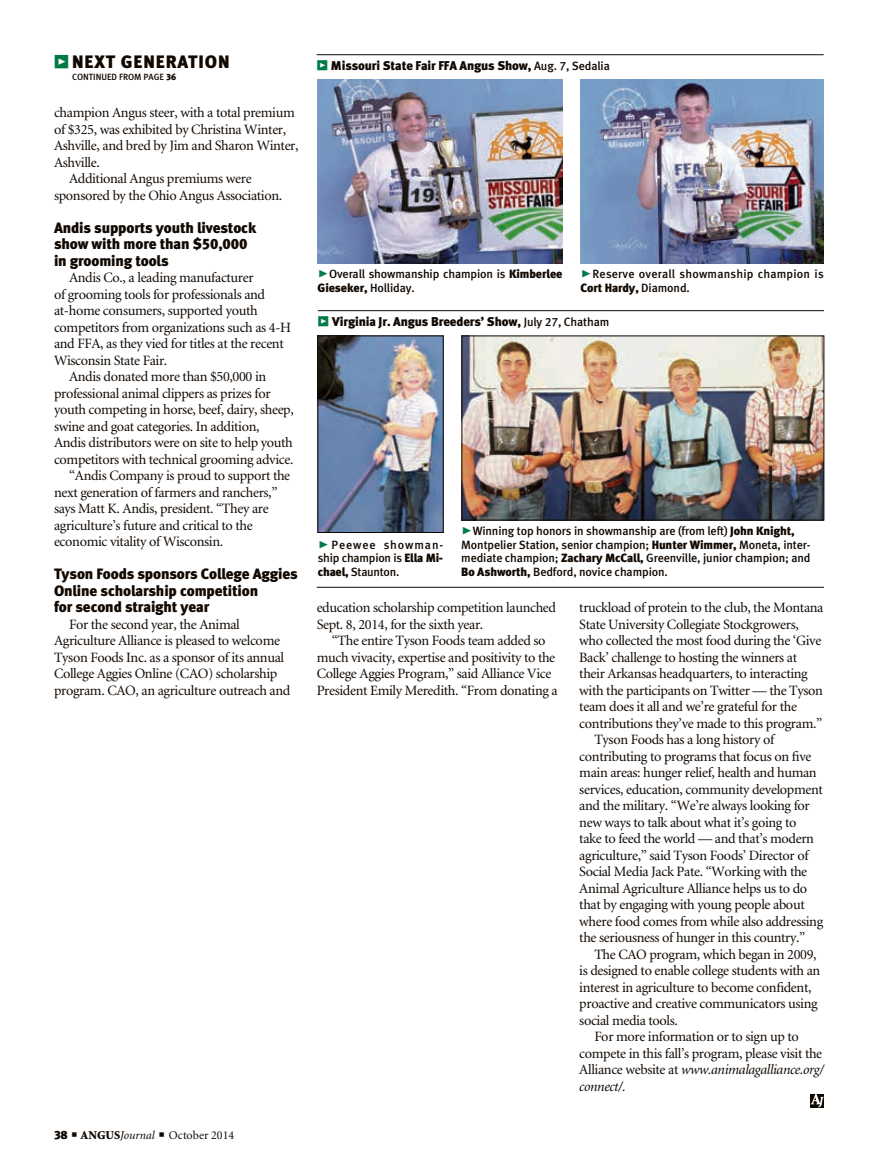
<style>
.page{position:relative;width:878px;height:1168px;background:#fff}
.page>*{position:absolute;margin:0;border:0;box-sizing:border-box;transform-origin:0 0}
.t1{font:18px "Meta Black LF";letter-spacing:.05em;color:#110800}
.subhead{font:15px/16.5px "Meta Black LF";letter-spacing:-.01em;color:#110800}
.body_text{font:14.25px/16.5px "Minion";letter-spacing:-.025em;color:#110800}
.cutlines{font:12.75px "Meta Black LF";letter-spacing:-.01em;color:#110800}
.cutlines-2{font:12px/13.5px "Meta Medium LF";letter-spacing:-.01em;color:#110800}
.cutlines-3{font:12px/13.5px "Meta Medium LF";letter-spacing:.015em;color:#110800}
.t2{font:12px "Minion";color:#110800}
.t3{font:9px "Meta Medium LF";color:#110800}
.s1{font-family:"Meta Black Expert";color:#007b48}
.s2{font-family:"Meta Black LF"}
.s3{font-weight:900}
.s4{font-style:italic}
.s5{font-family:"Meta Black Caps Expert";font-size:13.5px;color:#007b48}
.s6{font-family:"Meta Medium LF";font-size:12px}
.s7{font-family:"Meta Black Caps Expert";font-size:21px;color:#007b48}
</style>
<div class="page">
<svg style="left:810px;top:1094px;width:14px;height:13px"></svg>
<hr style="left:318px;top:310px;width:505px;height:1px;background:#110800">
<img style="left:319px;top:338px;width:122px;height:193px">
<div style="left:317px;top:336px;width:126px;height:197px;border:1px solid #110800"></div>
<img style="left:463px;top:338px;width:359px;height:180px">
<div style="left:461px;top:336px;width:363px;height:184px;border:1px solid #110800"></div>
<hr style="left:316px;top:54px;width:507px;height:1px;background:#110800">
<img style="left:317px;top:79px;width:245px;height:185px">
<img style="left:580px;top:79px;width:243px;height:185px">
<hr style="left:316px;top:587px;width:508px;height:1px;background:#110800">
<p class="t1" style="left:54px;top:51px;width:177px"><span class="s1">z</span> NEXT GENERATION</p>
<p class="t3" style="left:72px;top:72px;width:106px">CONTINUED FROM PAGE <span class="s2">36</span></p>
<p class="body_text" style="left:54px;top:105px;width:246px">champion Angus steer, with a total premium of $325, was exhibited by Christina Winter, Ashville, and bred by Jim and Sharon Winter, Ashville.</p>
<p class="body_text" style="left:54px;top:171px;width:230px;text-indent:15px">Additional Angus premiums were sponsored by the Ohio Angus Association.</p>
<p class="subhead" style="left:54px;top:219px;width:204px">Andis supports youth livestock show with more than $50,000 in grooming tools</p>
<p class="body_text" style="left:54px;top:270px;width:239px;text-indent:15px">Andis Co., a leading manufacturer<br>of grooming tools for professionals and at-home consumers, supported youth competitors from organizations such as 4-H and FFA, as they vied for titles at the recent Wisconsin State Fair.</p>
<p class="body_text" style="left:54px;top:369px;width:241px;text-indent:15px">Andis donated more than $50,000 in professional animal clippers as prizes for youth competing in horse, beef, dairy, sheep, swine and goat categories. In addition, Andis distributors were on site to help youth competitors with technical grooming advice.</p>
<p class="body_text" style="left:54px;top:468px;width:238px;text-indent:15px">“Andis Company is proud to support the next generation of farmers and ranchers,” says Matt K. Andis, president. “They are agriculture’s future and critical to the economic vitality of Wisconsin.</p>
<p class="subhead" style="left:54px;top:565px;width:245px">Tyson Foods sponsors College Aggies<br>Online scholarship competition<br>for second straight year</p>
<p class="body_text" style="left:54px;top:616px;width:238px;text-indent:15px">For the second year, the Animal Agriculture Alliance is pleased to welcome Tyson Foods Inc. as a sponsor of its annual College Aggies Online (CAO) scholarship program. CAO, an agriculture outreach and</p>
<p class="t2" style="left:54px;top:1129px;width:182px"><span class="s2">38</span> ■ <span class="s3">ANGUS</span><span class="s4">Journal</span> ■ October 2014</p>
<p class="cutlines" style="left:316px;top:58px;width:295px"><span class="s5">z</span> Missouri State Fair FFA Angus Show, <span class="s6">Aug. 7, Sedalia</span></p>
<p class="cutlines-2" style="left:317px;top:267px;width:246px"><span class="s7">@</span>Overall showmanship champion is <span class="s2">Kimberlee<br>Gieseker,</span> Holliday.</p>
<p class="cutlines-3" style="left:580px;top:267px;width:245px"><span class="s7">@</span>Reserve overall showmanship champion is<br><span class="s2">Cort Hardy,</span> Diamond.</p>
<p class="cutlines" style="left:318px;top:314px;width:293px"><span class="s5">z</span> Virginia Jr. Angus Breeders’ Show, <span class="s6">July 27, Chatham</span></p>
<p class="cutlines-2" style="left:318px;top:538px;width:127px;text-align:justify"><span class="s7">@</span> Peewee showman&shy;ship champion is <span class="s2">Ella Mi&shy;chael,</span> Staunton.</p>
<p class="cutlines-2" style="left:461px;top:524px;width:351px"><span class="s7">@</span>Winning top honors in showmanship are (from left) <span class="s2">John Knight, </span>Montpelier Station, senior champion; <span class="s2">Hunter Wimmer,</span> Moneta, inter&shy;mediate champion; <span class="s2">Zachary McCall,</span> Greenville, junior champion; and <span class="s2">Bo Ashworth,</span> Bedford, novice champion.</p>
<p class="body_text" style="left:316px;top:600px;width:241px">education scholarship competition launched<br>Sept. 8, 2014, for the sixth year.</p>
<p class="body_text" style="left:316px;top:633px;width:242px;text-align:center">“The entire Tyson Foods team added so much vivacity, expertise and positivity to the College Aggies Program,” said Alliance Vice President Emily Meredith. “From donating a</p>
<p class="body_text" style="left:579px;top:600px;width:246px">truckload of protein to the club, the Montana State University Collegiate Stockgrowers, who collected the most food during the ‘Give Back’ challenge to hosting the winners at their Arkansas headquarters, to interacting with the participants on Twitter — the Tyson team does it all and we’re grateful for the contributions they’ve made to this program.”</p>
<p class="body_text" style="left:579px;top:732px;width:245px;text-indent:15px">Tyson Foods has a long history of contributing to programs that focus on five main areas: hunger relief, health and human services, education, community development and the military. “We’re always looking for new ways to talk about what it’s going to<br>take to feed the world — and that’s modern agriculture,” said Tyson Foods’ Director of Social Media Jack Pate. “Working with the Animal Agriculture Alliance helps us to do that by engaging with young people about where food comes from while also addressing the seriousness of hunger in this country.”</p>
<p class="body_text" style="left:579px;top:946px;width:242px;text-indent:15px">The CAO program, which began in 2009, is designed to enable college students with an interest in agriculture to become confident, proactive and creative communicators using social media tools.</p>
<p class="body_text" style="left:579px;top:1029px;width:246px;text-indent:15px">For more information or to sign up to compete in this fall’s program, please visit the Alliance website at <span class="s4">www.animalagalliance.org/ connect/.</span></p>
</div>
